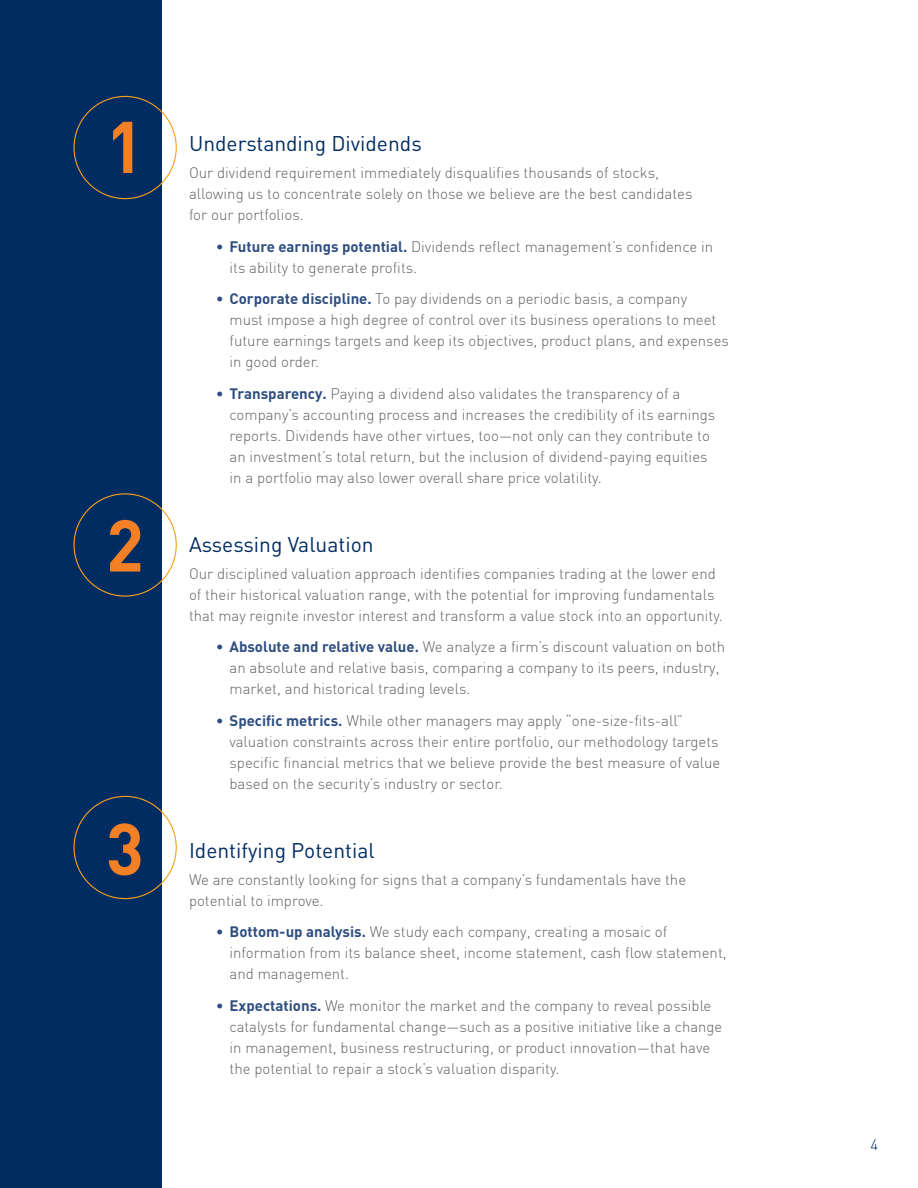
<style>
.page{position:relative;width:918px;height:1188px;background:#fff}
.page>*{position:absolute;margin:0;border:0;box-sizing:border-box;transform-origin:0 0}
.t1{font:700 72px "DIN";color:#f48026}
.t2{font:21px "DIN";color:#002c62}
.t3{font:300 15px/21px "DIN";color:#636366}
.t4{font:300 15px "DIN";color:#002c62}
.s1{font-weight:700;color:#2e4e80}
</style>
<div class="page">
<div style="left:0;top:0;width:162px;height:1188px;background:#002c62"></div>
<h1 class="t1" style="left:106px;top:99px;width:39px">1</h1>
<h1 class="t1" style="left:106px;top:497px;width:39px">2</h1>
<h1 class="t1" style="left:106px;top:801px;width:39px">3</h1>
<h2 class="t2" style="left:189px;top:132px;width:234px">Understanding Dividends</h2>
<p class="t3" style="left:189px;top:162px;width:505px">Our dividend requirement immediately disqualifies thousands of stocks, allowing us to concentrate solely on those we believe are the best candidates for our portfolios.</p>
<p class="t3" style="left:230px;top:235px;width:485px;text-indent:-14px"><span class="s1">• Future earnings potential.</span> Dividends reflect management’s confidence in its ability to generate profits.</p>
<p class="t3" style="left:230px;top:288px;width:501px;text-indent:-14px"><span class="s1">• Corporate discipline.</span> To pay dividends on a periodic basis, a company<br>must impose a high degree of control over its business operations to meet future earnings targets and keep its objectives, product plans, and expenses in good order.</p>
<p class="t3" style="left:230px;top:382px;width:487px;text-indent:-14px"><span class="s1">• Transparency.</span> Paying a dividend also validates the transparency of a company’s accounting process and increases the credibility of its earnings reports. Dividends have other virtues, too—not only can they contribute to an investment’s total return, but the inclusion of dividend-paying equities in a portfolio may also lower overall share price volatility.</p>
<h2 class="t2" style="left:189px;top:532px;width:186px">Assessing Valuation</h2>
<p class="t3" style="left:189px;top:562px;width:535px">Our disciplined valuation approach identifies companies trading at the lower end of their historical valuation range, with the potential for improving fundamentals that may reignite investor interest and transform a value stock into an opportunity.</p>
<p class="t3" style="left:230px;top:636px;width:497px;text-indent:-14px"><span class="s1">• Absolute and relative value.</span> We analyze a firm’s discount valuation on both an absolute and relative basis, comparing a company to its peers, industry, market, and historical trading levels.</p>
<p class="t3" style="left:230px;top:709px;width:492px;text-indent:-14px"><span class="s1">• Specific metrics.</span> While other managers may apply “one-size-fits-all” valuation constraints across their entire portfolio, our methodology targets specific financial metrics that we believe provide the best measure of value based on the security’s industry or sector.</p>
<h2 class="t2" style="left:189px;top:838px;width:187px">Identifying Potential</h2>
<p class="t3" style="left:189px;top:868px;width:499px">We are constantly looking for signs that a company’s fundamentals have the potential to improve.</p>
<p class="t3" style="left:230px;top:921px;width:499px;text-indent:-14px"><span class="s1">• Bottom-up analysis.</span> We study each company, creating a mosaic of information from its balance sheet, income statement, cash flow statement, and management.</p>
<p class="t3" style="left:230px;top:994px;width:494px;text-indent:-14px"><span class="s1">• Expectations.</span> We monitor the market and the company to reveal possible catalysts for fundamental change—such as a positive initiative like a change in management, business restructuring, or product innovation—that have the potential to repair a stock’s valuation disparity.</p>
<p class="t4" style="left:870px;top:1135px;width:9px">4</p>
</div>
